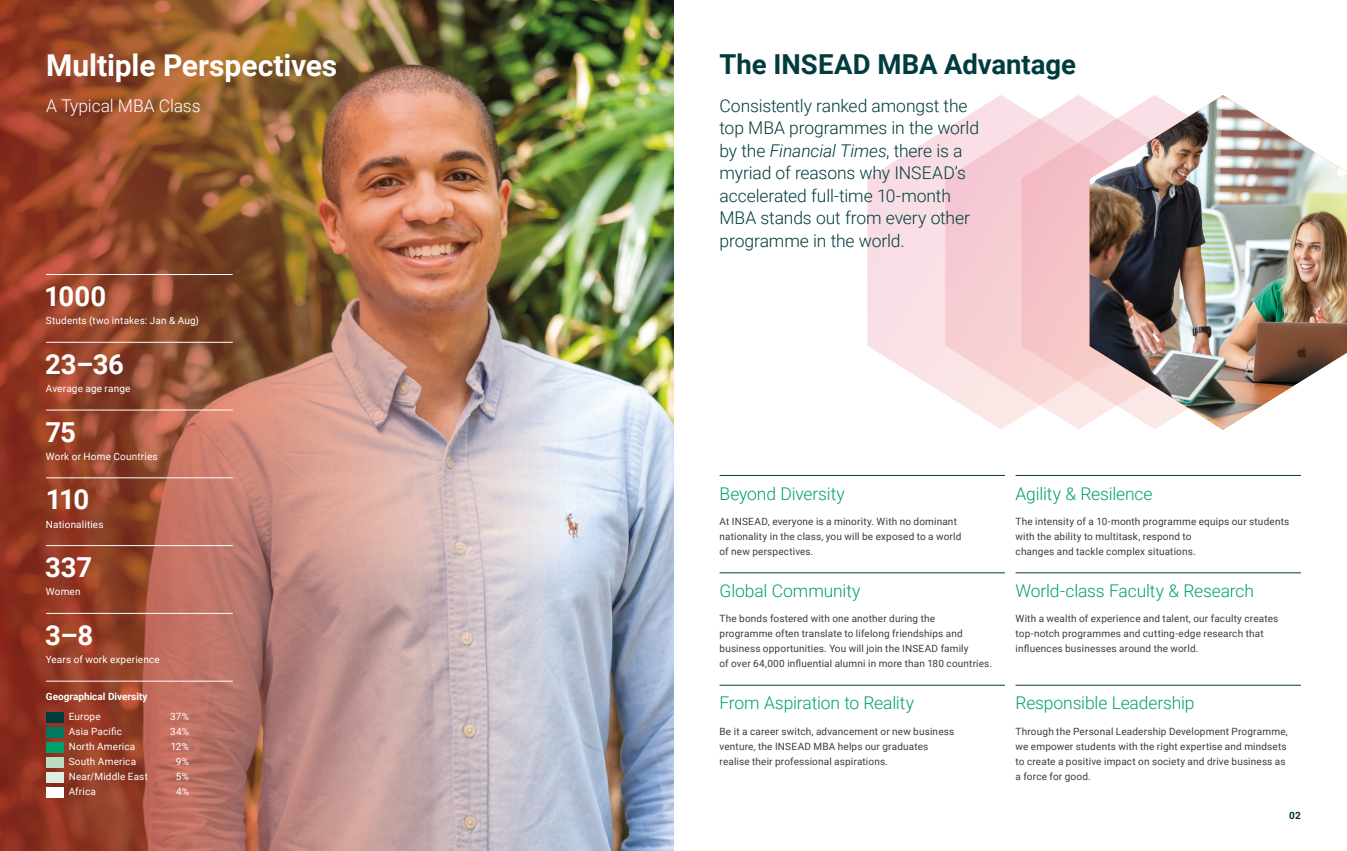
<style>
.page{position:relative;width:1347px;height:851px;background:#fff}
.page>*{position:absolute;margin:0;border:0;box-sizing:border-box;transform-origin:0 0}
.t1{font:700 30px "Roboto";letter-spacing:-.005em;color:#fff}
.t2{font:700 27.5px "Roboto";color:#003c3d}
.t3{font:700 27.5px "Roboto";letter-spacing:-.01em;color:#fff}
.t4{font:300 17.5px/22.5px "Roboto";letter-spacing:-.01em;color:#003c3d}
.t5{font:300 17.5px "Roboto";letter-spacing:-.01em;color:#009f6e}
.t6{font:300 17.5px "Roboto";letter-spacing:-.01em;color:#fff}
.t7{font:10px/15px "Roboto";letter-spacing:.015em;color:#3c3c3b}
.t8{font:10px "Roboto";letter-spacing:.015em;color:#fff}
.t9{font:700 10px "Roboto";color:#fff}
.t10{font:700 10px "Roboto";color:#003133}
.s1{font-style:italic}
</style>
<div class="page">
<img style="left:0;top:0;width:673px;height:850px">
<hr style="left:46px;top:274px;width:187px;height:1px;background:#fff">
<hr style="left:46px;top:342px;width:187px;height:1px;background:#fff">
<hr style="left:46px;top:477px;width:187px;height:1px;background:#fff">
<div style="left:46px;top:727px;width:17px;height:10px;background:#007960"></div>
<div style="left:46px;top:742px;width:17px;height:10px;background:#009f6e"></div>
<div style="left:46px;top:712px;width:17px;height:10px;background:#003c3d"></div>
<div style="left:46px;top:757px;width:17px;height:10px;background:#bbdcc0"></div>
<div style="left:46px;top:772px;width:17px;height:10px;background:#ddeddf"></div>
<div style="left:46px;top:787px;width:17px;height:10px;background:#fff"></div>
<hr style="left:46px;top:680px;width:187px;height:1px;background:#fff">
<hr style="left:46px;top:409px;width:187px;height:1px;background:#fff">
<hr style="left:46px;top:545px;width:187px;height:1px;background:#fff">
<hr style="left:46px;top:613px;width:187px;height:1px;background:#fff">
<svg style="left:867px;top:95px;width:222px;height:334px"></svg>
<hr style="left:719px;top:475px;width:286px;height:1px;background:#003c3d">
<hr style="left:1015px;top:475px;width:285px;height:1px;background:#003c3d">
<hr style="left:719px;top:572px;width:286px;height:1px;background:#003c3d">
<hr style="left:1015px;top:572px;width:285px;height:1px;background:#003c3d">
<hr style="left:719px;top:684px;width:286px;height:1px;background:#003c3d">
<hr style="left:1015px;top:684px;width:285px;height:1px;background:#003c3d">
<img style="left:1089px;top:95px;width:257px;height:334px">
<h1 class="t1" style="left:46px;top:44px;width:292px">Multiple Perspectives</h1>
<h3 class="t6" style="left:46px;top:93px;width:156px">A Typical MBA Class</h3>
<h2 class="t3" style="left:44px;top:277px;width:64px">1000</h2>
<p class="t8" style="left:46px;top:313px;width:155px">Students (two intakes: Jan &amp; Aug)</p>
<h2 class="t3" style="left:45px;top:345px;width:80px">23–36</h2>
<p class="t8" style="left:46px;top:381px;width:86px">Average age range</p>
<h2 class="t3" style="left:45px;top:412px;width:32px">75</h2>
<p class="t8" style="left:46px;top:449px;width:113px">Work or Home Countries</p>
<h2 class="t3" style="left:46px;top:480px;width:45px">110</h2>
<p class="t8" style="left:46px;top:517px;width:59px">Nationalities</p>
<h2 class="t3" style="left:45px;top:548px;width:49px">337</h2>
<p class="t8" style="left:46px;top:584px;width:36px">Women</p>
<h2 class="t3" style="left:45px;top:615px;width:50px">3–8</h2>
<p class="t8" style="left:46px;top:652px;width:115px">Years of work experience</p>
<p class="t9" style="left:46px;top:689px;width:103px">Geographical Diversity</p>
<p class="t8" style="left:69px;top:709px;width:33px">Europe</p>
<p class="t8" style="left:170px;top:709px;width:20px">37%</p>
<p class="t8" style="left:69px;top:724px;width:55px">Asia Pacific</p>
<p class="t8" style="left:170px;top:724px;width:20px">34%</p>
<p class="t8" style="left:69px;top:739px;width:68px">North America</p>
<p class="t8" style="left:171px;top:739px;width:20px">12%</p>
<p class="t8" style="left:69px;top:754px;width:69px">South America</p>
<p class="t8" style="left:176px;top:754px;width:15px">9%</p>
<p class="t8" style="left:69px;top:769px;width:81px">Near/Middle East</p>
<p class="t8" style="left:176px;top:769px;width:15px">5%</p>
<p class="t8" style="left:69px;top:784px;width:29px">Africa</p>
<p class="t8" style="left:176px;top:784px;width:14px">4%</p>
<h2 class="t2" style="left:719px;top:45px;width:358px">The INSEAD MBA Advantage</h2>
<h3 class="t4" style="left:719px;top:94px;width:261px">Consistently ranked amongst the top MBA programmes in the world by the <span class="s1">Financial Times</span>, there is a myriad of reasons why INSEAD’s accelerated full-time 10-month<br>MBA stands out from every other programme in the world.</h3>
<h3 class="t5" style="left:719px;top:481px;width:127px">Beyond Diversity</h3>
<p class="t7" style="left:719px;top:513px;width:243px">At INSEAD, everyone is a minority. With no dominant nationality in the class, you will be exposed to a world of new perspectives.</p>
<p class="t7" style="left:1015px;top:513px;width:275px">The intensity of a 10-month programme equips our students with the ability to multitask, respond to<br>changes and tackle complex situations.</p>
<h3 class="t5" style="left:1015px;top:481px;width:139px">Agility &amp; Resilence</h3>
<h3 class="t5" style="left:719px;top:578px;width:142px">Global Community</h3>
<h3 class="t5" style="left:1015px;top:578px;width:240px">World-class Faculty &amp; Research</h3>
<p class="t7" style="left:719px;top:610px;width:274px">The bonds fostered with one another during the<br>programme often translate to lifelong friendships and business opportunities. You will join the INSEAD family<br>of over 64,000 influential alumni in more than 180 countries.</p>
<p class="t7" style="left:1015px;top:610px;width:264px">With a wealth of experience and talent, our faculty creates top-notch programmes and cutting-edge research that influences businesses around the world.</p>
<h3 class="t5" style="left:719px;top:690px;width:196px">From Aspiration to Reality</h3>
<h3 class="t5" style="left:1015px;top:690px;width:180px">Responsible Leadership</h3>
<p class="t7" style="left:719px;top:723px;width:236px">Be it a career switch, advancement or new business venture, the INSEAD MBA helps our graduates realise their professional aspirations.</p>
<p class="t7" style="left:1015px;top:723px;width:274px">Through the Personal Leadership Development Programme, we empower students with the right expertise and mindsets to create a positive impact on society and drive business as a force for good.</p>
<p class="t10" style="left:1289px;top:807px;width:13px">02</p>
</div>
